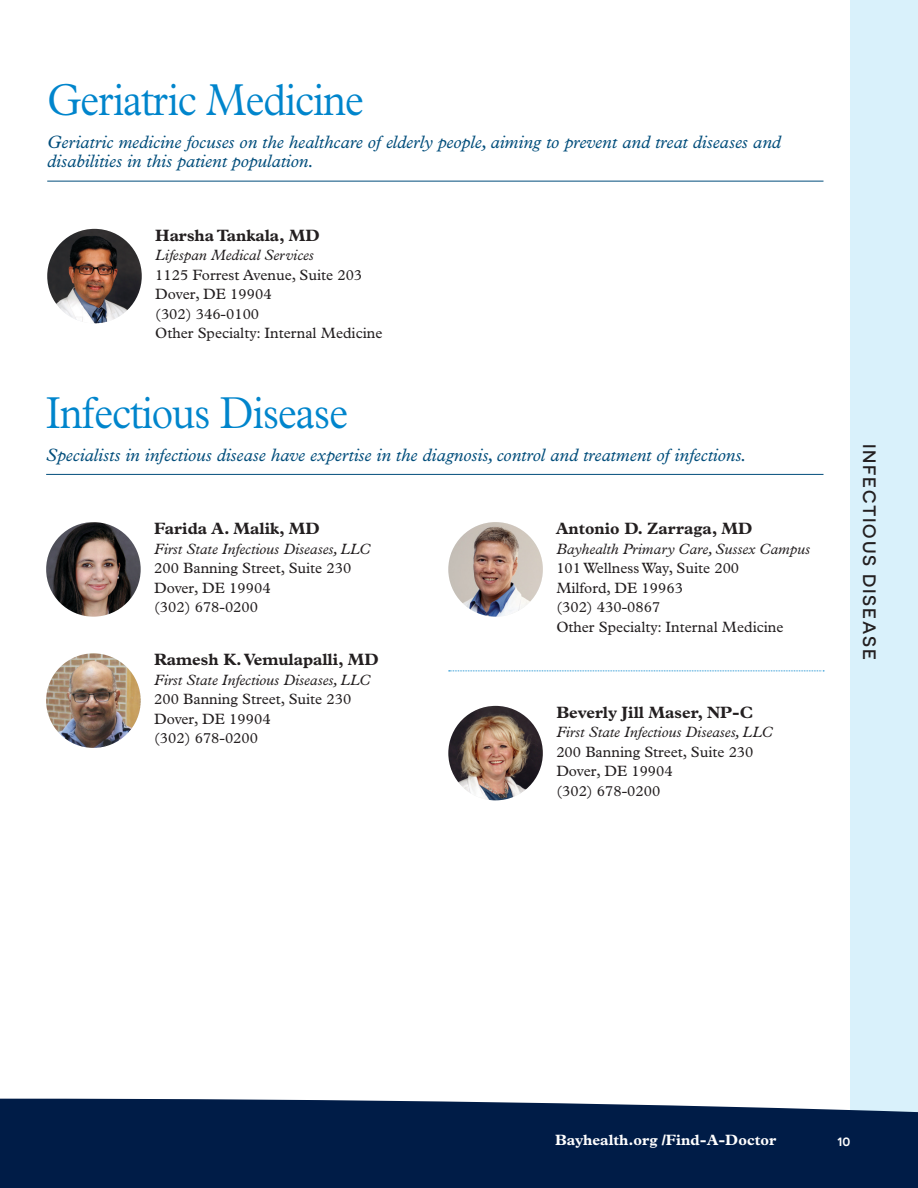
<style>
.page{position:relative;width:918px;height:1188px;background:#fff}
.page>*{position:absolute;margin:0;border:0;box-sizing:border-box;transform-origin:0 0}
.t1{font:300 45px "Plantin";letter-spacing:-.02em;color:#0085cc;scale:.9 1}
.t2{font:italic 18px/19.5px "Plantin";color:#004d7b}
.t3{font:500 18px "Novecentosanswide";letter-spacing:.1em;color:#231f20}
.t4{font:700 16.5px "Plantin";color:#231f20}
.t5{font:15px/19.5px "Plantin";color:#231f20}
.t6{font:italic 15px "Plantin";color:#231f20}
.t7{font:700 15px "Plantin";color:#fff}
.t8{font:500 15px "Novecentosanswide";color:#fff}
</style>
<div class="page">
<hr style="left:47px;top:181px;width:777px;height:1px;background:#004d7b">
<img style="left:47px;top:229px;width:95px;height:94px;border-radius:47px">
<hr style="left:46px;top:474px;width:777px;height:1px;background:#004d7b">
<img style="left:46px;top:522px;width:95px;height:95px;border-radius:47px">
<img style="left:46px;top:653px;width:95px;height:95px;border-radius:47px">
<svg style="left:449px;top:671px;width:375px;height:1px"></svg>
<img style="left:448px;top:522px;width:95px;height:95px;border-radius:47px">
<img style="left:448px;top:706px;width:95px;height:94px;border-radius:47px">
<div style="left:850px;top:0;width:68px;height:1117px;background:#d9f1fb"></div>
<div style="left:0;top:1099px;width:918px;height:89px;background:#001c47"></div>
<h1 class="t1" style="left:47px;top:74px;width:353px">Geriatric Medicine</h1>
<p class="t2" style="left:47px;top:132px;width:735px">Geriatric medicine focuses on the healthcare of elderly people, aiming to prevent and treat diseases and disabilities in this patient population.</p>
<p class="t4" style="left:155px;top:225px;width:166px">Harsha Tankala, MD</p>
<p class="t6" style="left:155px;top:246px;width:160px">Lifespan Medical Services</p>
<p class="t5" style="left:155px;top:265px;width:229px">1125 Forrest Avenue, Suite 203<br>Dover, DE 19904<br>(302) 346-0100<br>Other Specialty: Internal Medicine</p>
<h1 class="t1" style="left:46px;top:387px;width:337px">Infectious Disease</h1>
<p class="t2" style="left:46px;top:445px;width:702px">Specialists in infectious disease have expertise in the diagnosis, control and treatment of infections.</p>
<p class="t4" style="left:154px;top:519px;width:167px">Farida A. Malik, MD</p>
<p class="t6" style="left:154px;top:540px;width:218px">First State Infectious Diseases, LLC</p>
<p class="t5" style="left:154px;top:558px;width:199px">200 Banning Street, Suite 230<br>Dover, DE 19904<br>(302) 678-0200</p>
<p class="t4" style="left:154px;top:650px;width:226px">Ramesh K. Vemulapalli, MD</p>
<p class="t6" style="left:154px;top:671px;width:218px">First State Infectious Diseases, LLC</p>
<p class="t5" style="left:154px;top:690px;width:199px">200 Banning Street, Suite 230<br>Dover, DE 19904<br>(302) 678-0200</p>
<p class="t4" style="left:556px;top:519px;width:198px">Antonio D. Zarraga, MD</p>
<p class="t6" style="left:556px;top:540px;width:255px">Bayhealth Primary Care, Sussex Campus</p>
<p class="t5" style="left:556px;top:558px;width:229px">101 Wellness Way, Suite 200<br>Milford, DE 19963<br>(302) 430-0867<br>Other Specialty: Internal Medicine</p>
<p class="t4" style="left:556px;top:702px;width:198px">Beverly Jill Maser, NP-C</p>
<p class="t6" style="left:556px;top:723px;width:218px">First State Infectious Diseases, LLC</p>
<p class="t5" style="left:556px;top:742px;width:199px">200 Banning Street, Suite 230<br>Dover, DE 19904<br>(302) 678-0200</p>
<p class="t3" style="left:880px;top:444px;width:217px;rotate:90deg">INFECTIOUS DISEASE</p>
<p class="t7" style="left:555px;top:1131px;width:223px">Bayhealth.org /Find-A-Doctor</p>
<p class="t8" style="left:837px;top:1132px;width:15px">10</p>
</div>
